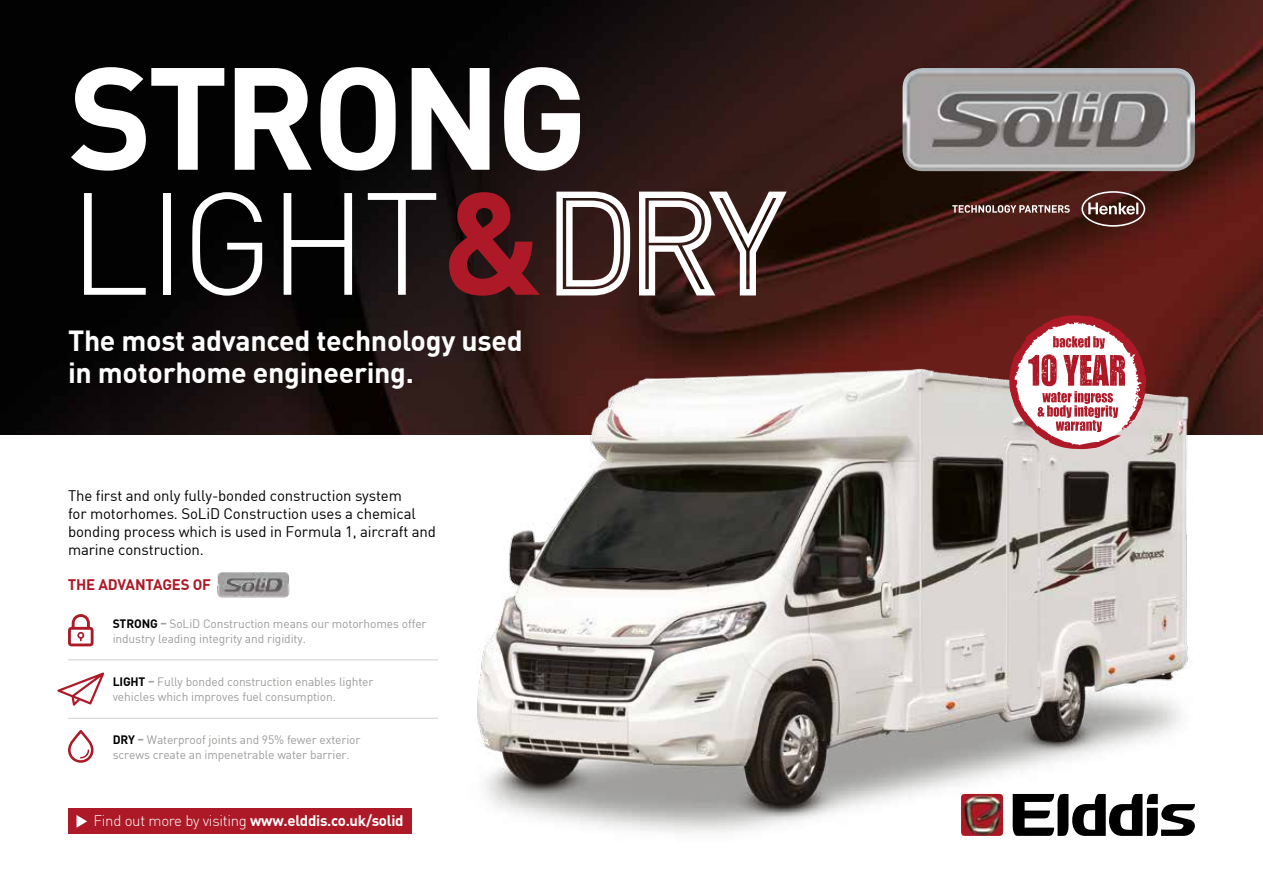
<style>
.page{position:relative;width:1263px;height:893px;background:#fff}
.page>*{position:absolute;margin:0;border:0;box-sizing:border-box;transform-origin:0 0}
.t1{font:700 142.8px/124.9px "DIN Pro";letter-spacing:-.04em;color:#fff}
.t2{font:700 28.5px/31.5px "DIN Pro";letter-spacing:-.01em;color:#fff}
.t3{font:15px/18px "DIN";letter-spacing:-.01em;color:#000}
.t4{font:700 15px "DIN Pro";letter-spacing:-.02em;color:#fff}
.t5{font:700 15px "DIN Pro";letter-spacing:-.01em;color:#ad1927}
.t6{font:12px/15px "DIN";letter-spacing:-.01em;color:#9d9d9c}
.s1{font-weight:300}
.s2{color:#ad1927}
.s3{font-family:"DIN Pro";font-weight:700;color:#000}
.s4{font-family:"DIN Pro";font-weight:700}
</style>
<div class="page">
<img style="left:0;top:0;width:1263px;height:435px">
<img style="left:902px;top:68px;width:293px;height:103px">
<svg style="left:1081px;top:191px;width:64px;height:36px;background:#6b4a45"></svg>
<svg style="left:952px;top:205px;width:118px;height:8px"></svg>
<svg style="left:556px;top:192px;width:231px;height:103px"></svg>
<svg style="left:68px;top:730px;width:26px;height:33px"></svg>
<hr style="left:68px;top:659px;width:370px;height:1px;background:#d0d0d0">
<hr style="left:68px;top:718px;width:370px;height:1px;background:#d0d0d0">
<svg style="left:68px;top:614px;width:26px;height:32px"></svg>
<svg style="left:57px;top:672px;width:47px;height:34px"></svg>
<img style="left:217px;top:572px;width:72px;height:25px">
<div style="left:68px;top:809px;width:343px;height:25px;background:#ad1927"></div>
<svg style="left:77px;top:815px;width:10px;height:13px"></svg>
<img style="left:407px;top:344px;width:853px;height:490px">
<img style="left:961px;top:794px;width:42px;height:42px">
<svg style="left:1012px;top:793px;width:183px;height:43px"></svg>
<svg style="left:1008px;top:315px;width:139px;height:134px"></svg>
<h1 class="t1" style="left:68px;top:51px;width:520px">STRONG<br><span class="s1">LIGHT</span><span class="s2">&amp;</span></h1>
<h2 class="t2" style="left:68px;top:324px;width:456px">The most advanced technology used in motorhome engineering.</h2>
<p class="t3" style="left:68px;top:486px;width:369px">The first and only fully-bonded construction system<br>for motorhomes. SoLiD Construction uses a chemical bonding process which is used in Formula 1, aircraft and marine construction.</p>
<p class="t5" style="left:68px;top:574px;width:145px">THE ADVANTAGES OF</p>
<p class="t6" style="left:113px;top:616px;width:315px"><span class="s3">STRONG</span> <span class="s4">–</span> SoLiD Construction means our motorhomes offer industry leading integrity and rigidity.</p>
<p class="t6" style="left:113px;top:674px;width:262px"><span class="s3">LIGHT</span> <span class="s4">–</span> Fully bonded construction enables lighter vehicles which improves fuel consumption.</p>
<p class="t6" style="left:113px;top:732px;width:249px"><span class="s3">DRY</span> <span class="s4">–</span> Waterproof joints and 95% fewer exterior screws create an impenetrable water barrier.</p>
<p class="t4" style="left:94px;top:811px;width:312px"><span class="s1">Find out more by visiting</span> www.elddis.co.uk/solid</p>
</div>
